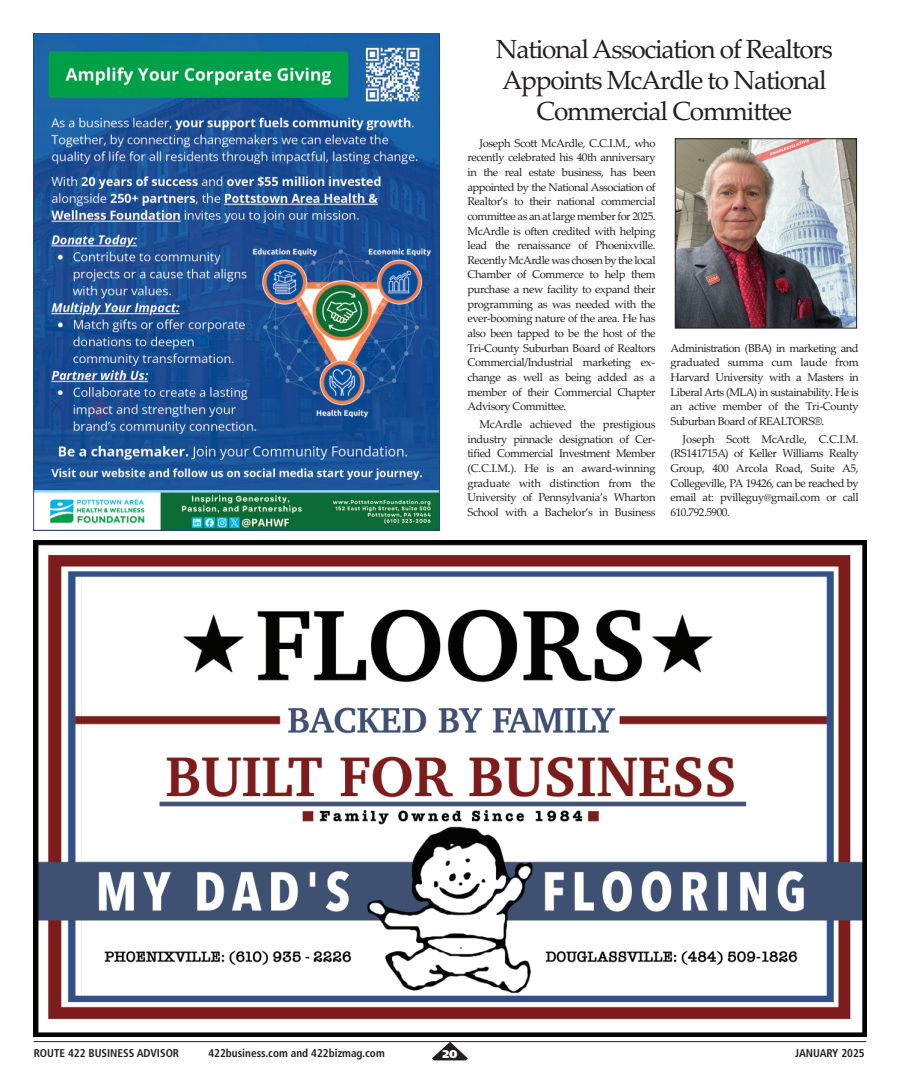
<style>
.page{position:relative;width:900px;height:1092px;background:#fff}
.page>*{position:absolute;margin:0;border:0;box-sizing:border-box;transform-origin:0 0}
.t1{font:26.25px/31px "Palatino Linotype";letter-spacing:-.045em;color:#231f20;text-align:center}
.t2{font:11.25px/14.6px "Palatino Linotype";letter-spacing:-.035em;color:#231f20;text-align:justify}
.t3{font:700 condensed 11.25px "Frutiger";color:#231f20}
.t4{font:900 11.25px "Frutiger";color:#fff}
</style>
<div class="page">
<hr style="left:34px;top:1041px;width:832px;height:1px;background:#231f20">
<svg style="left:432px;top:1041px;width:36px;height:19px"></svg>
<img style="left:34px;top:541px;width:832px;height:495px">
<img style="left:34px;top:34px;width:406px;height:496px">
<img style="left:677px;top:140px;width:178px;height:186px">
<div style="left:675px;top:138px;width:182px;height:190px;border:1px solid #231f20"></div>
<h1 class="t1" style="left:496px;top:33px;width:339px">National Association of Realtors<br>Appoints McArdle to National<br>Commercial Committee</h1>
<p class="t2" style="left:467px;top:135px;width:190px;text-indent:12px">Joseph Scott McArdle, C.C.I.M., who recently celebrated his 40th anniversary in the real estate business, has been appointed by the National Association of Realtor’s to their national commercial committee as an at large member for 2025.<br>McArdle is often credited with helping lead the renaissance of Phoenixville.<br>Recently McArdle was chosen by the local Chamber of Commerce to help them purchase a new facility to expand their programming as was needed with the ever-booming nature of the area. He has also been tapped to be the host of the Tri-County Suburban Board of Realtors Commercial/Industrial marketing ex&shy;change as well as being added as a member of their Commercial Chapter Advisory Committee.</p>
<p class="t2" style="left:467px;top:417px;width:190px;text-indent:12px">McArdle achieved the prestigious industry pinnacle designation of Cer&shy;tified Commercial Investment Member (C.C.I.M.). He is an award-winning graduate with distinction from the University of Pennsylvania’s Wharton School with a Bachelor’s in Business</p>
<p class="t2" style="left:671px;top:340px;width:190px">Administration (BBA) in marketing and graduated summa cum laude from Harvard University with a Masters in Liberal Arts (MLA) in sustainability. He is an active member of the Tri-County Suburban Board of REALTORS®.</p>
<p class="t2" style="left:671px;top:431px;width:190px;text-indent:12px">Joseph Scott McArdle, C.C.I.M. (RS141715A) of Keller Williams Realty Group, 400 Arcola Road, Suite A5, Collegeville, PA 19426, can be reached by email at: pvilleguy@gmail.com or call 610.792.5900.</p>
<p class="t3" style="left:34px;top:1048px;width:147px">ROUTE 422 BUSINESS ADVISOR</p>
<p class="t3" style="left:208px;top:1048px;width:178px">422business.com and 422bizmag.com</p>
<p class="t4" style="left:443px;top:1049px;width:16px">20</p>
<p class="t3" style="left:795px;top:1048px;width:71px">JANUARY 2025</p>
</div>
